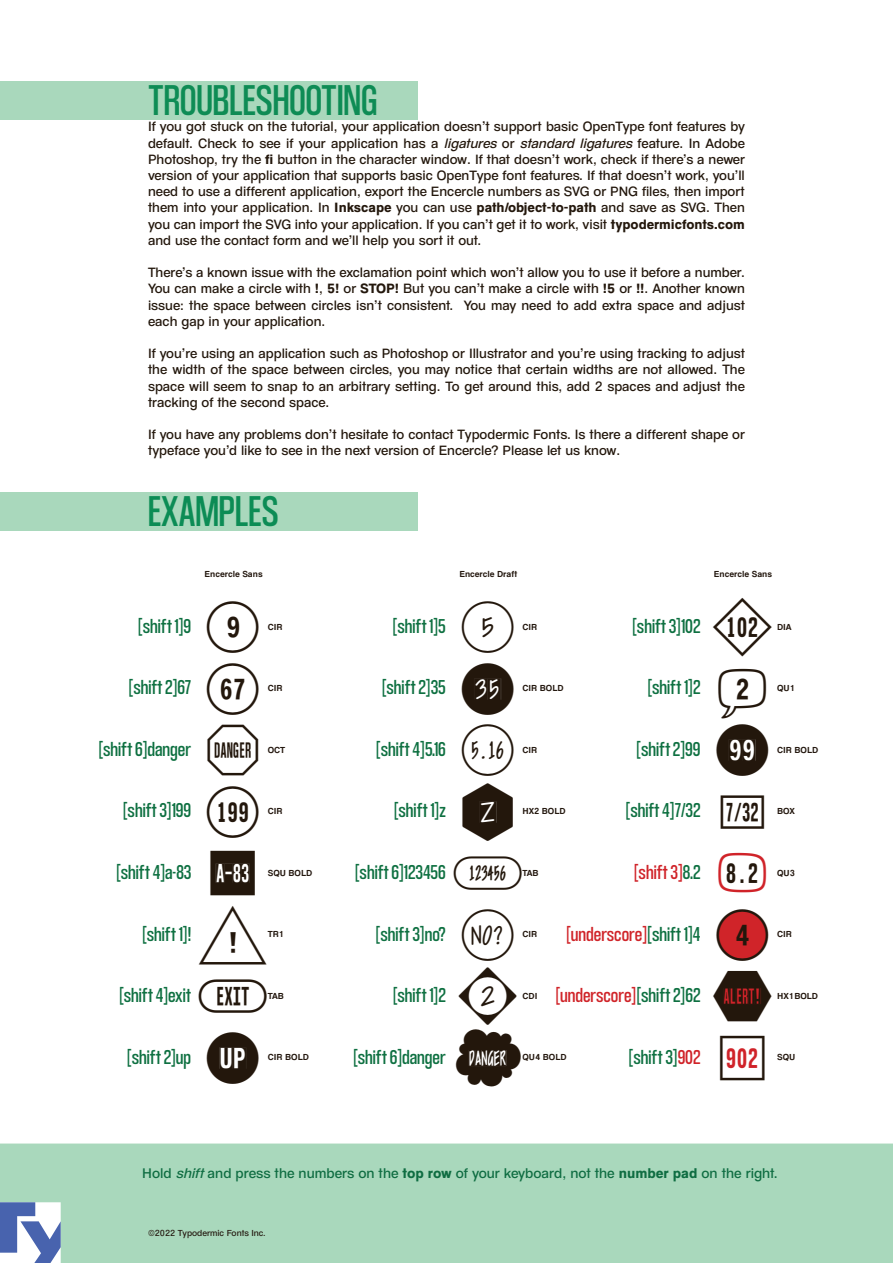
<style>
.page{position:relative;width:893px;height:1263px;background:#fff}
.page>*{position:absolute;margin:0;border:0;box-sizing:border-box;transform-origin:0 0}
.t1{font:48.9px/61.5px "Encercle Sans CIR";color:#23170c}
.t2{font:48.9px "Encercle Draft CIR";color:#23170c}
.t3{font:700 48.9px "Encercle Sans HX1";color:#23170c}
.t4{font:48.9px "Encercle Sans OCT";color:#23170c}
.t5{font:48.9px "Encercle Draft TAB";color:#23170c}
.t6{font:700 48.9px "Encercle Draft QU4";color:#23170c}
.t7{font:700 48.9px "Encercle Sans CIR";color:#23170c}
.t8{font:700 48.9px "Encercle Sans SQU";color:#23170c}
.t9{font:48.9px "Encercle Sans TAB";color:#23170c}
.t10{font:48.9px "Encercle Sans BOX";color:#23170c}
.t11{font:48.9px "Encercle Sans DIA";color:#23170c}
.t12{font:48.9px "Encercle Sans QU3";color:#23170c}
.t13{font:48.9px "Encercle Sans SQU";color:#d02329}
.t14{font:700 48.9px "Encercle Draft CIR";color:#23170c}
.t15{font:48.9px "Encercle Sans TR1";color:#23170c}
.t16{font:700 48.9px "Encercle Draft HX2";color:#23170c}
.t17{font:48.9px "Encercle Draft CDI";color:#23170c}
.t18{font:48.9px "Encercle Sans QU1";color:#23170c}
.t19{font:45px "GGX89 Condensed Rg";color:#0e8c55}
.t20{font:45px "GGX89 Condensed Rg";color:#0c8c55}
.t21{font:21px "GGX89 Condensed Rg";color:#0e7041}
.t22{font:21px "GGX89 Condensed Rg";color:#d02429}
.t23{font:21px "GGX89 Condensed Rg";color:#d02329}
.t24{font:13.95px "GGX88 Bk";color:#0f6d42}
.t25{font:13.5px/16.2px "GGX88 Bk";color:#23170c;text-align:justify}
.t26{font:8.7px "GGX88 Rg";color:#24180f}
.t27{font:8.7px "GGX88 Bk";color:#24180f}
.s1{font-style:italic}
.s2{font-family:"GGX88 Rg";font-weight:700}
.s3{color:#0e7041}
.s4{color:#d02329}
.s5{color:#d02429}
.s6{color:#23170c}
</style>
<div class="page">
<div style="left:0;top:1143px;width:893px;height:120px;background:#a9d8bc"></div>
<div style="left:0;top:492px;width:418px;height:38px;background:#a9d8bc"></div>
<div style="left:0;top:81px;width:418px;height:38px;background:#a9d8bc"></div>
<svg style="left:0;top:1202px;width:61px;height:61px"></svg>
<h2 class="t19" style="left:148px;top:72px;width:231px">TROUBLESHOOTING</h2>
<p class="t25" style="left:148px;top:118px;width:598px">If you got stuck on the tutorial, your application doesn’t support basic OpenType font features by default. Check to see if your application has a <span class="s1">ligatures</span> or <span class="s1">standard ligatures</span> feature. In Adobe Photoshop, try the <span class="s2">fi</span> button in the character window. If that doesn’t work, check if there’s a newer version of your application that supports basic OpenType font features. If that doesn’t work, you’ll need to use a different application, export the Encercle numbers as SVG or PNG files, then import them into your application. In <span class="s2">Inkscape</span> you can use <span class="s2">path/object-to-path</span> and save as SVG. Then you can import the SVG into your application. If you can’t get it to work, visit <span class="s2">typodermicfonts.com </span>and use the contact form and we’ll help you sort it out.</p>
<p class="t25" style="left:148px;top:264px;width:598px">There’s a known issue with the exclamation point which won’t allow you to use it before a number.<br>You can make a circle with <span class="s2">!</span>, <span class="s2">5!</span> or <span class="s2">STOP!</span> But you can’t make a circle with <span class="s2">!5</span> or <span class="s2">!!</span>. Another known issue: the space between circles isn’t consistent. You may need to add extra space and adjust each gap in your application.</p>
<p class="t25" style="left:148px;top:345px;width:598px">If you’re using an application such as Photoshop or Illustrator and you’re using tracking to adjust the width of the space between circles, you may notice that certain widths are not allowed. The space will seem to snap to an arbitrary setting. To get around this, add 2 spaces and adjust the tracking of the second space.</p>
<p class="t25" style="left:148px;top:426px;width:598px">If you have any problems don’t hesitate to contact Typodermic Fonts. Is there a different shape or typeface you’d like to see in the next version of Encercle? Please let us know.</p>
<h2 class="t20" style="left:148px;top:483px;width:132px">EXAMPLES</h2>
<p class="t26" style="left:205px;top:568px;width:60px">Encercle Sans</p>
<p class="t26" style="left:459px;top:568px;width:59px">Encercle Draft</p>
<p class="t26" style="left:714px;top:568px;width:60px">Encercle Sans</p>
<h3 class="t21" style="left:138px;top:613px;width:55px">[shift 1]9</h3>
<h3 class="t21" style="left:129px;top:674px;width:64px">[shift 2]67</h3>
<h3 class="t21" style="left:98px;top:736px;width:94px">[shift 6]danger</h3>
<h3 class="t21" style="left:123px;top:797px;width:70px">[shift 3]199</h3>
<h3 class="t21" style="left:116px;top:859px;width:77px">[shift 4]a-83</h3>
<h3 class="t21" style="left:142px;top:920px;width:51px">[shift 1]!</h3>
<h3 class="t21" style="left:119px;top:982px;width:74px">[shift 4]exit</h3>
<h3 class="t21" style="left:127px;top:1043px;width:66px">[shift 2]up</h3>
<h1 class="t1" style="left:210px;top:597px;width:53px">!9 @6 7</h1>
<h1 class="t4" style="left:210px;top:725px;width:52px">^DANGER</h1>
<h1 class="t1" style="left:210px;top:781px;width:53px">#199</h1>
<h1 class="t8" style="left:210px;top:851px;width:47px">$A-83</h1>
<h1 class="t15" style="left:210px;top:906px;width:69px">!!</h1>
<h1 class="t9" style="left:210px;top:968px;width:69px">$EXIT</h1>
<h1 class="t7" style="left:210px;top:1032px;width:53px">@U P</h1>
<p class="t26" style="left:268px;top:622px;width:16px">CIR</p>
<p class="t26" style="left:268px;top:683px;width:16px">CIR</p>
<p class="t26" style="left:268px;top:745px;width:19px">OCT</p>
<p class="t26" style="left:268px;top:806px;width:16px">CIR</p>
<p class="t26" style="left:268px;top:868px;width:46px">SQU BOLD</p>
<p class="t26" style="left:268px;top:929px;width:18px">TR1</p>
<p class="t26" style="left:268px;top:991px;width:18px">TAB</p>
<p class="t26" style="left:268px;top:1052px;width:43px">CIR BOLD</p>
<h3 class="t21" style="left:393px;top:613px;width:55px">[shift 1]5</h3>
<h3 class="t21" style="left:382px;top:674px;width:66px">[shift 2]35</h3>
<h3 class="t21" style="left:376px;top:736px;width:72px">[shift 4]5.16</h3>
<h3 class="t21" style="left:394px;top:797px;width:54px">[shift 1]z</h3>
<h3 class="t21" style="left:355px;top:859px;width:93px">[shift 6]123456</h3>
<h3 class="t21" style="left:376px;top:920px;width:72px">[shift 3]no?</h3>
<h3 class="t21" style="left:393px;top:982px;width:55px">[shift 1]2</h3>
<h3 class="t21" style="left:353px;top:1043px;width:94px">[shift 6]danger</h3>
<h1 class="t2" style="left:465px;top:602px;width:53px">!5</h1>
<h1 class="t14" style="left:465px;top:663px;width:53px">@3 5</h1>
<h1 class="t2" style="left:465px;top:725px;width:53px">$5.16</h1>
<h1 class="t16" style="left:465px;top:783px;width:52px">!Z</h1>
<h1 class="t5" style="left:465px;top:845px;width:69px">^123456</h1>
<h1 class="t2" style="left:465px;top:909px;width:53px">#NO?</h1>
<h1 class="t17" style="left:465px;top:968px;width:59px">!2</h1>
<h1 class="t6" style="left:465px;top:1029px;width:66px">^DANGER</h1>
<h3 class="t21" style="left:632px;top:613px;width:70px">[shift 3]102</h3>
<p class="t26" style="left:522px;top:622px;width:16px">CIR</p>
<h3 class="t21" style="left:647px;top:674px;width:55px">[shift 1]2</h3>
<p class="t26" style="left:522px;top:683px;width:43px">CIR BOLD</p>
<h3 class="t21" style="left:636px;top:736px;width:66px">[shift 2]99</h3>
<p class="t26" style="left:522px;top:745px;width:16px">CIR</p>
<h3 class="t21" style="left:625px;top:797px;width:77px">[shift 4]7/32</h3>
<p class="t26" style="left:522px;top:806px;width:45px">HX2 BOLD</p>
<h3 class="t23" style="left:634px;top:859px;width:68px">[shift 3]<span class="s3">8.2</span></h3>
<p class="t26" style="left:522px;top:868px;width:18px">TAB</p>
<h3 class="t22" style="left:566px;top:920px;width:136px">[underscore]<span class="s3">[shift 1]4</span></h3>
<p class="t26" style="left:522px;top:929px;width:16px">CIR</p>
<h3 class="t22" style="left:555px;top:982px;width:147px">[underscore]<span class="s3">[shift 2]62</span></h3>
<p class="t26" style="left:522px;top:991px;width:16px">CDI</p>
<h3 class="t21" style="left:629px;top:1043px;width:73px">[shift 3]<span class="s4">902</span></h3>
<p class="t26" style="left:522px;top:1052px;width:46px">QU4 BOLD</p>
<h1 class="t11" style="left:719px;top:598px;width:60px">#102</h1>
<h1 class="t18" style="left:719px;top:669px;width:49px">!2</h1>
<h1 class="t7" style="left:719px;top:725px;width:53px">@9 9</h1>
<h1 class="t10" style="left:719px;top:783px;width:46px">$7/32</h1>
<h1 class="t12" style="left:719px;top:845px;width:49px"><span class="s4">#</span>8.2</h1>
<h1 class="t1" style="left:719px;top:904px;width:53px"><span class="s5">_</span>!4</h1>
<h1 class="t3" style="left:719px;top:971px;width:60px"><span class="s4">_</span>^ALERT!</h1>
<h1 class="t13" style="left:719px;top:1036px;width:47px"><span class="s6">#</span>902</h1>
<p class="t26" style="left:777px;top:622px;width:16px">DIA</p>
<p class="t26" style="left:777px;top:683px;width:20px">QU1</p>
<p class="t26" style="left:777px;top:745px;width:43px">CIR BOLD</p>
<p class="t26" style="left:777px;top:806px;width:19px">BOX</p>
<p class="t26" style="left:777px;top:868px;width:19px">QU3</p>
<p class="t26" style="left:777px;top:929px;width:16px">CIR</p>
<p class="t26" style="left:777px;top:991px;width:43px">HX1BOLD</p>
<p class="t26" style="left:777px;top:1052px;width:20px">SQU</p>
<p class="t24" style="left:142px;top:1164px;width:637px">Hold <span class="s1">shift</span> and press the numbers on the <span class="s2">top row</span> of your keyboard, not the <span class="s2">number pad</span> on the right.</p>
<p class="t27" style="left:149px;top:1228px;width:119px">©2022 Typodermic Fonts Inc.</p>
</div>
